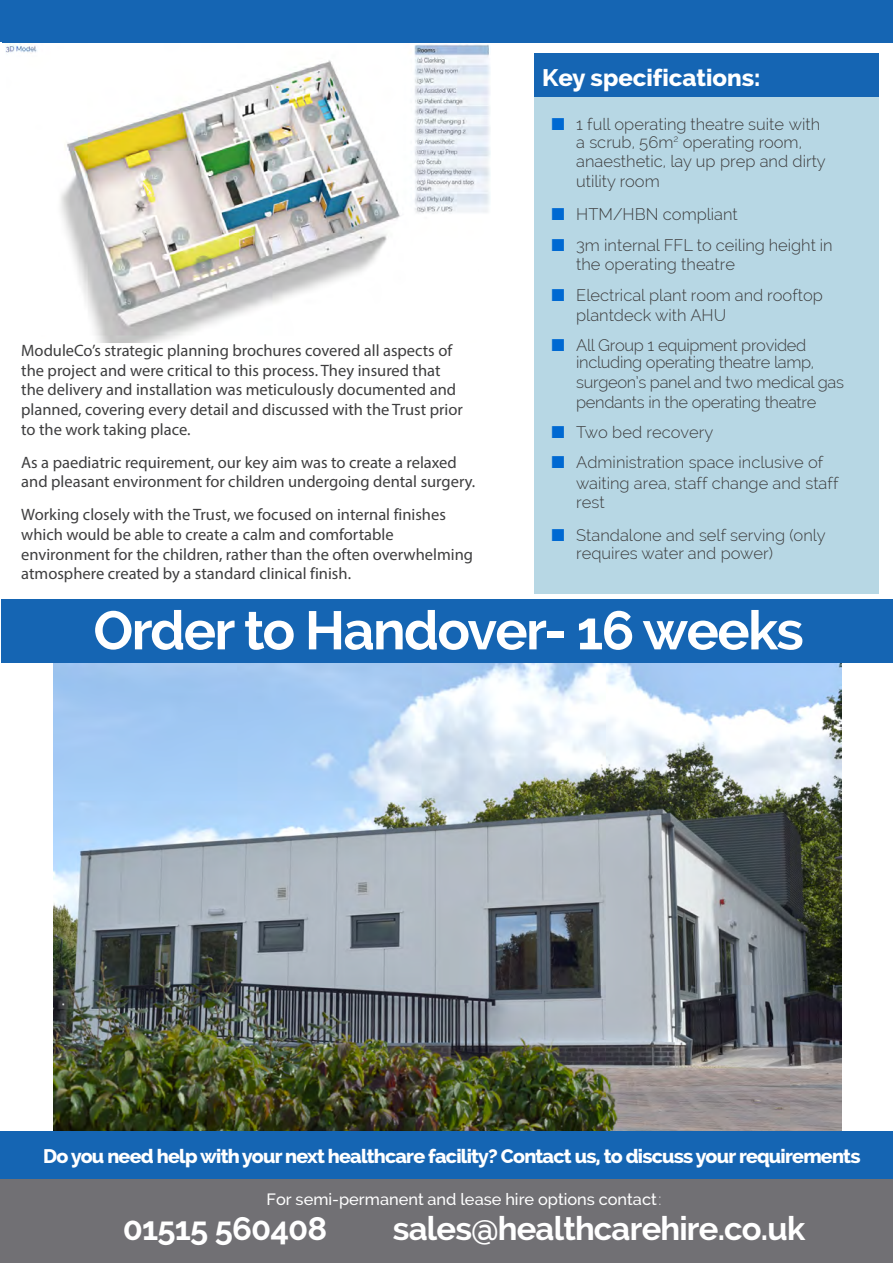
<style>
.page{position:relative;width:893px;height:1263px;background:#fff}
.page>*{position:absolute;margin:0;border:0;box-sizing:border-box;transform-origin:0 0}
.Inside_Picture_Title{font:700 54px "Raleway";letter-spacing:-.03em;color:#fff}
.t1{font:700 32.85px "Raleway";letter-spacing:-.025em;color:#fff}
.Inside_Intro{font:800 24px "Raleway";color:#fff}
.Cover_Title{font:800 19.65px "Raleway";letter-spacing:-.04em;color:#fff}
.Body_Text{font:16.5px/19.8px "Myriad Pro";color:#3e3e3f}
.t2{font:300 16.5px/30.5px "Raleway";color:#3e3e3f}
.t3{font:300 16.5px/19.8px "Raleway";letter-spacing:-.02em;color:#3e3e3f}
.t4{font:500 16.35px "Raleway";color:#fff}
.s1{font-weight:300}
</style>
<div class="page">
<div style="left:0;top:0;width:893px;height:43px;background:#1565b3"></div>
<div style="left:534px;top:97px;width:344px;height:496px;background:#b7d7e4"></div>
<div style="left:534px;top:53px;width:344px;height:44px;background:#1565b3"></div>
<img style="left:53px;top:663px;width:789px;height:468px">
<div style="left:0;top:1131px;width:893px;height:50px;background:#1565b3"></div>
<div style="left:0;top:1180px;width:436px;height:83px;background:#717074"></div>
<div style="left:436px;top:1180px;width:457px;height:83px;background:#717074"></div>
<div style="left:2px;top:599px;width:891px;height:64px;background:#1565b3"></div>
<img style="left:5px;top:44px;width:486px;height:299px">
<svg style="left:552px;top:118px;width:12px;height:12px"></svg>
<svg style="left:552px;top:208px;width:12px;height:12px"></svg>
<svg style="left:552px;top:238px;width:12px;height:12px"></svg>
<svg style="left:552px;top:289px;width:12px;height:12px"></svg>
<svg style="left:552px;top:339px;width:12px;height:12px"></svg>
<svg style="left:552px;top:426px;width:12px;height:12px"></svg>
<svg style="left:552px;top:456px;width:12px;height:12px"></svg>
<svg style="left:552px;top:529px;width:12px;height:12px"></svg>
<p class="Body_Text" style="left:21px;top:340px;width:443px">ModuleCo’s strategic planning brochures covered all aspects of the project and were critical to this process. They insured that the delivery and installation was meticulously documented and planned, covering every detail and discussed with the Trust prior to the work taking place.</p>
<p class="Body_Text" style="left:21px;top:452px;width:456px">As a paediatric requirement, our key aim was to create a relaxed and pleasant environment for children undergoing dental surgery.</p>
<p class="Body_Text" style="left:21px;top:504px;width:453px">Working closely with the Trust, we focused on internal finishes which would be able to create a calm and comfortable environment for the children, rather than the often overwhelming atmosphere created by a standard clinical finish.</p>
<p class="Inside_Intro" style="left:542px;top:64px;width:220px">Key specifications:</p>
<p class="t2" style="left:576px;top:116px;width:245px;line-height:17.4px">1 full operating theatre suite with a scrub, 56m<sup>2</sup> operating room,</p>
<p class="t2" style="left:576px;top:152px;width:251px;line-height:19.8px">anaesthetic, lay up prep and dirty utility room</p>
<p class="t2" style="left:576px;top:199px;width:258px">HTM/HBN compliant<br>3m internal FFL to ceiling height in</p>
<p class="t2" style="left:576px;top:249px;width:248px">the operating theatre<br>Electrical plant room and rooftop</p>
<p class="t3" style="left:576px;top:299px;width:232px;line-height:30.5px">plantdeck with AHU<br>All Group 1 equipment provided</p>
<p class="t3" style="left:576px;top:353px;width:269px">including operating theatre lamp, surgeon’s panel and two medical gas pendants in the operating theatre</p>
<p class="t2" style="left:576px;top:417px;width:249px">Two bed recovery<br>Administration space inclusive of</p>
<p class="t2" style="left:576px;top:473px;width:264px;line-height:19.8px">waiting area, staff change and staff rest</p>
<p class="t2" style="left:576px;top:527px;width:251px;line-height:17.4px">Standalone and self serving (only requires water and power)</p>
<p class="Inside_Picture_Title" style="left:93px;top:599px;width:712px">Order to Handover- 16 weeks</p>
<p class="Cover_Title" style="left:43px;top:1145px;width:819px">Do you need help with your next healthcare facility? Contact us, to discuss your requirements</p>
<p class="t4" style="left:267px;top:1189px;width:396px">For semi-permanent and lease hire options contact<span class="s1">:</span></p>
<p class="t1" style="left:123px;top:1209px;width:206px">01515 560408</p>
<p class="t1" style="left:393px;top:1209px;width:414px">sales@healthcarehire.co.uk</p>
</div>
